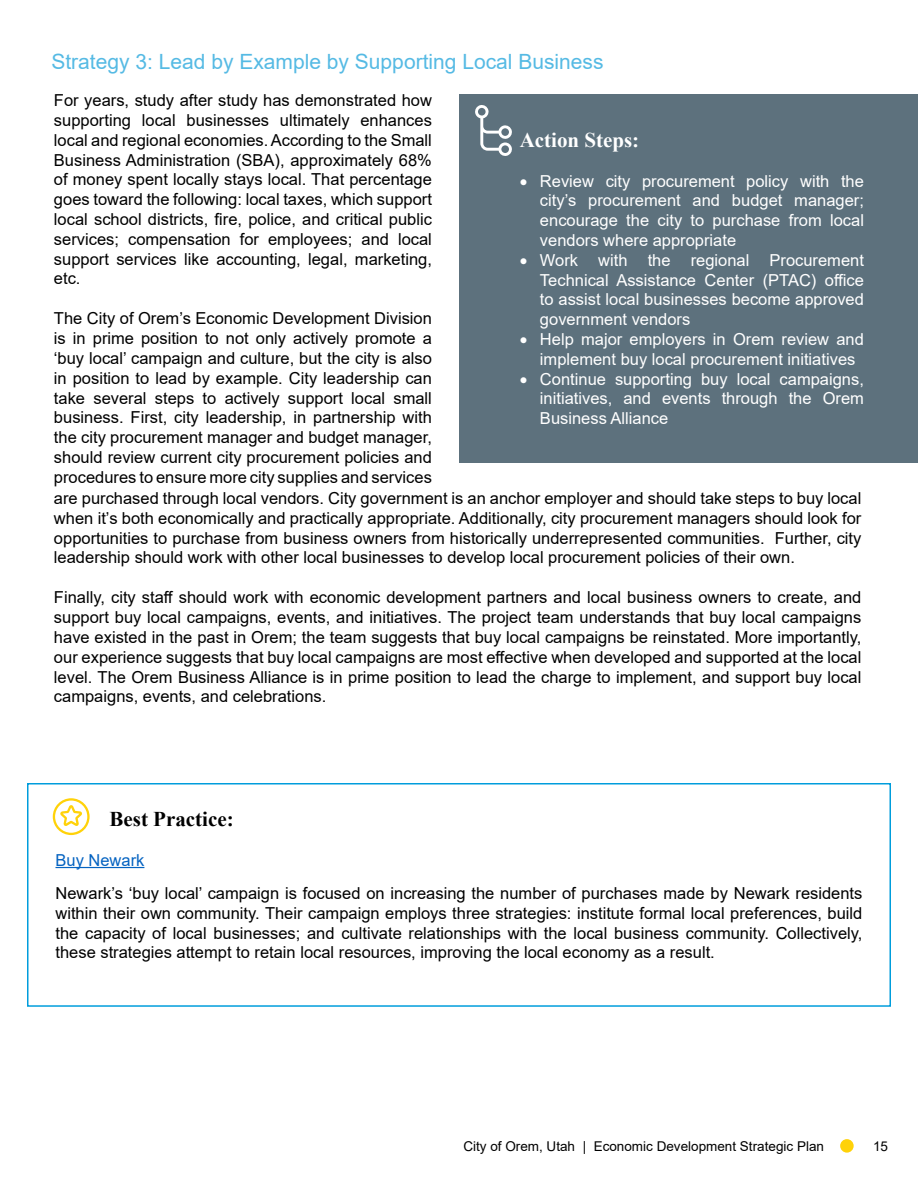
<style>
.page{position:relative;width:918px;height:1188px;background:#fff}
.page>*{position:absolute;margin:0;border:0;box-sizing:border-box;transform-origin:0 0}
.t1{font:21px "Arial";color:#55bae4}
.t2{font:700 21px "Times New Roman";color:#000}
.t3{font:700 21px "Times New Roman";color:#fff}
.t4{font:16.5px/19.8px "Arial";color:#000;text-align:justify}
.t5{font:16.5px/19.8px "Arial";color:#fff;text-align:justify}
.t6{font:16.5px "Arial";color:#0563c1}
.t7{font:13.5px "Arial";color:#000}
</style>
<div class="page">
<div style="left:459px;top:94px;width:459px;height:368px;background:#5d717d"></div>
<hr style="left:56px;top:867px;width:88px;height:1px;background:#0563c1">
<div style="left:27px;top:783px;width:864px;height:224px;border:2px solid #009ddc"></div>
<svg style="left:53px;top:798px;width:37px;height:37px"></svg>
<svg style="left:475px;top:105px;width:37px;height:51px"></svg>
<div style="left:840px;top:1139px;width:14px;height:14px;background:#ffd209;border-radius:50%"></div>
<p class="t1" style="left:51px;top:47px;width:554px">Strategy 3: Lead by Example by Supporting Local Business</p>
<p class="t4" style="left:54px;top:90px;width:379px">For years, study after study has demonstrated how supporting local businesses ultimately enhances local and regional economies. According to the Small Business Administration (SBA), approximately 68% of money spent locally stays local. That percentage goes toward the following: local taxes, which support local school districts, fire, police, and critical public services; compensation for employees; and local support services like accounting, legal, marketing, etc.</p>
<p class="t4" style="left:54px;top:309px;width:809px;text-align:left">The City of Orem’s Economic Development Division<br>is in prime position to not only actively promote a<br>‘buy local’ campaign and culture, but the city is also<br>in position to lead by example. City leadership can<br>take several steps to actively support local small<br>business. First, city leadership, in partnership with<br>the city procurement manager and budget manager,<br>should review current city procurement policies and<br>procedures to ensure more city supplies and services<br>are purchased through local vendors. City government is an anchor employer and should take steps to buy local when it’s both economically and practically appropriate. Additionally, city procurement managers should look for opportunities to purchase from business owners from historically underrepresented communities. Further, city leadership should work with other local businesses to develop local procurement policies of their own.</p>
<p class="t4" style="left:54px;top:588px;width:809px">Finally, city staff should work with economic development partners and local business owners to create, and support buy local campaigns, events, and initiatives. The project team understands that buy local campaigns have existed in the past in Orem; the team suggests that buy local campaigns be reinstated. More importantly, our experience suggests that buy local campaigns are most effective when developed and supported at the local level. The Orem Business Alliance is in prime position to lead the charge to implement, and support buy local campaigns, events, and celebrations.</p>
<p class="t3" style="left:520px;top:124px;width:121px">Action Steps:</p>
<p class="t5" style="left:540px;top:171px;width:326px;text-indent:-20px">• Review city procurement policy with the city’s procurement and budget manager; encourage the city to purchase from local vendors where appropriate</p>
<p class="t5" style="left:540px;top:250px;width:326px;text-indent:-20px">• Work with the regional Procurement Technical Assistance Center (PTAC) office to assist local businesses become approved government vendors</p>
<p class="t5" style="left:540px;top:329px;width:325px;text-indent:-20px">• Help major employers in Orem review and implement buy local procurement initiatives</p>
<p class="t5" style="left:540px;top:369px;width:325px;text-indent:-20px">• Continue supporting buy local campaigns, initiatives, and events through the Orem Business Alliance</p>
<p class="t2" style="left:110px;top:804px;width:126px">Best Practice:</p>
<p class="t6" style="left:56px;top:849px;width:90px">Buy Newark</p>
<p class="t4" style="left:56px;top:883px;width:809px">Newark’s ‘buy local’ campaign is focused on increasing the number of purchases made by Newark residents within their own community. Their campaign employs three strategies: institute formal local preferences, build the capacity of local businesses; and cultivate relationships with the local business community. Collectively, these strategies attempt to retain local resources, improving the local economy as a result.</p>
<p class="t7" style="left:463px;top:1137px;width:362px">City of Orem, Utah | Economic Development Strategic Plan</p>
<p class="t7" style="left:873px;top:1137px;width:17px">15</p>
</div>
